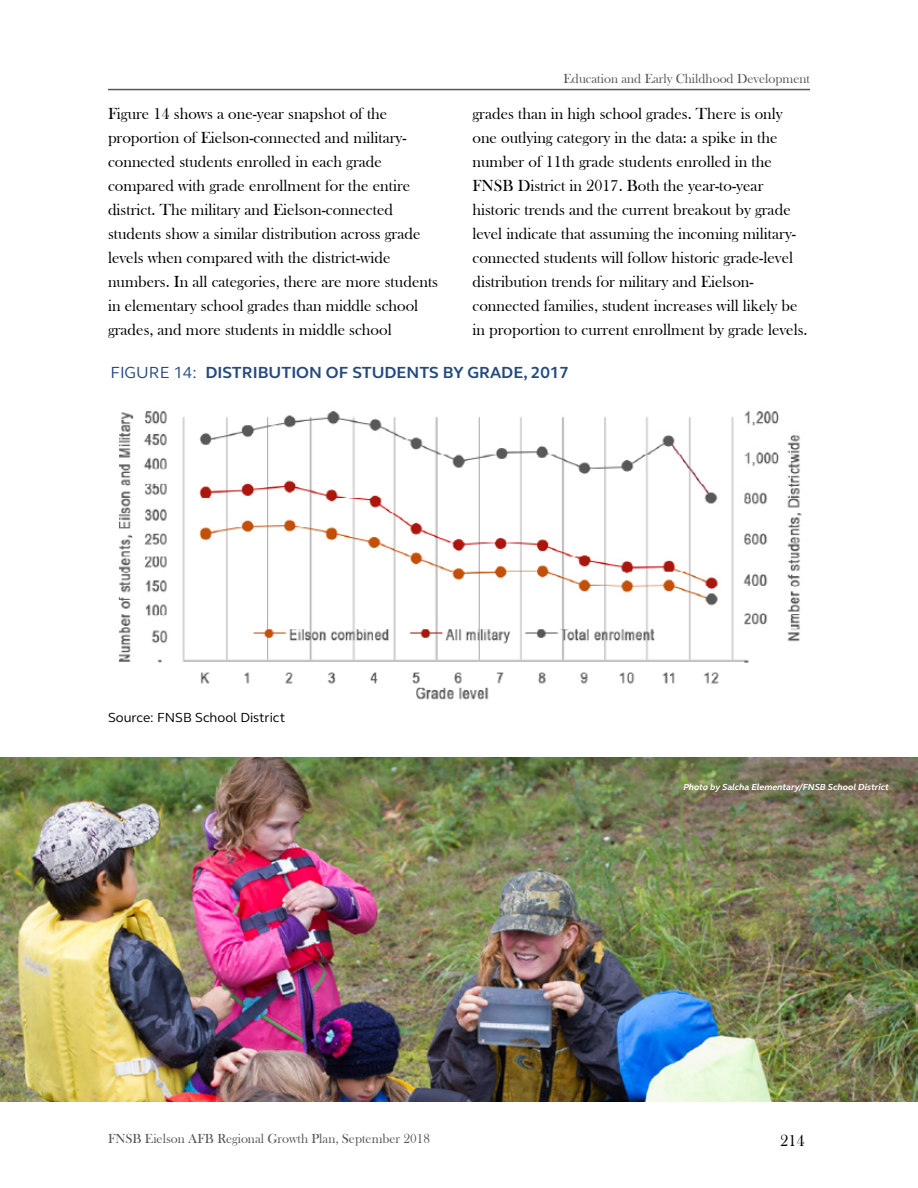
<style>
.page{position:relative;width:918px;height:1188px;background:#fff}
.page>*{position:absolute;margin:0;border:0;box-sizing:border-box;transform-origin:0 0}
.t1{font:16.5px/24px "Bask Old Face";color:#000}
.t2{font:700 16.5px "FS Elliot Pro";color:#254a7f}
.t3{font:13.5px "Bask Old Face";color:#55575a}
.t4{font:13.5px "FS Elliot Pro";color:#000}
.t5{font:italic 700 9px "FS Elliot Pro";color:#fff}
.s1{font-weight:400}
</style>
<div class="page">
<hr style="left:108px;top:89px;width:702px;height:1px;background:#55575a">
<img style="left:0;top:757px;width:918px;height:344px">
<img style="left:118px;top:411px;width:684px;height:289px">
<p class="t3" style="left:564px;top:71px;width:248px">Education and Early Childhood Development</p>
<p class="t1" style="left:108px;top:102px;width:332px">Figure 14 shows a one-year snapshot of the proportion of Eielson-connected and military&shy;connected students enrolled in each grade compared with grade enrollment for the entire district. The military and Eielson-connected students show a similar distribution across grade levels when compared with the district-wide numbers. In all categories, there are more students in elementary school grades than middle school grades, and more students in middle school</p>
<p class="t1" style="left:473px;top:102px;width:337px">grades than in high school grades. There is only one outlying category in the data: a spike in the number of 11th grade students enrolled in the FNSB District in 2017. Both the year-to-year historic trends and the current breakout by grade level indicate that assuming the incoming military&shy;connected students will follow historic grade-level distribution trends for military and Eielson&shy;connected families, student increases will likely be in proportion to current enrollment by grade levels.</p>
<p class="t2" style="left:110px;top:361px;width:460px"><span class="s1">FIGURE 14:</span> DISTRIBUTION OF STUDENTS BY GRADE, 2017</p>
<p class="t4" style="left:108px;top:708px;width:179px">Source: FNSB School District</p>
<p class="t3" style="left:108px;top:1131px;width:324px">FNSB Eielson AFB Regional Growth Plan, September 2018</p>
<p class="t5" style="left:683px;top:781px;width:207px">Photo by Salcha Elementary/FNSB School District</p>
<p class="t1" style="left:780px;top:1129px;width:26px">214</p>
</div>
